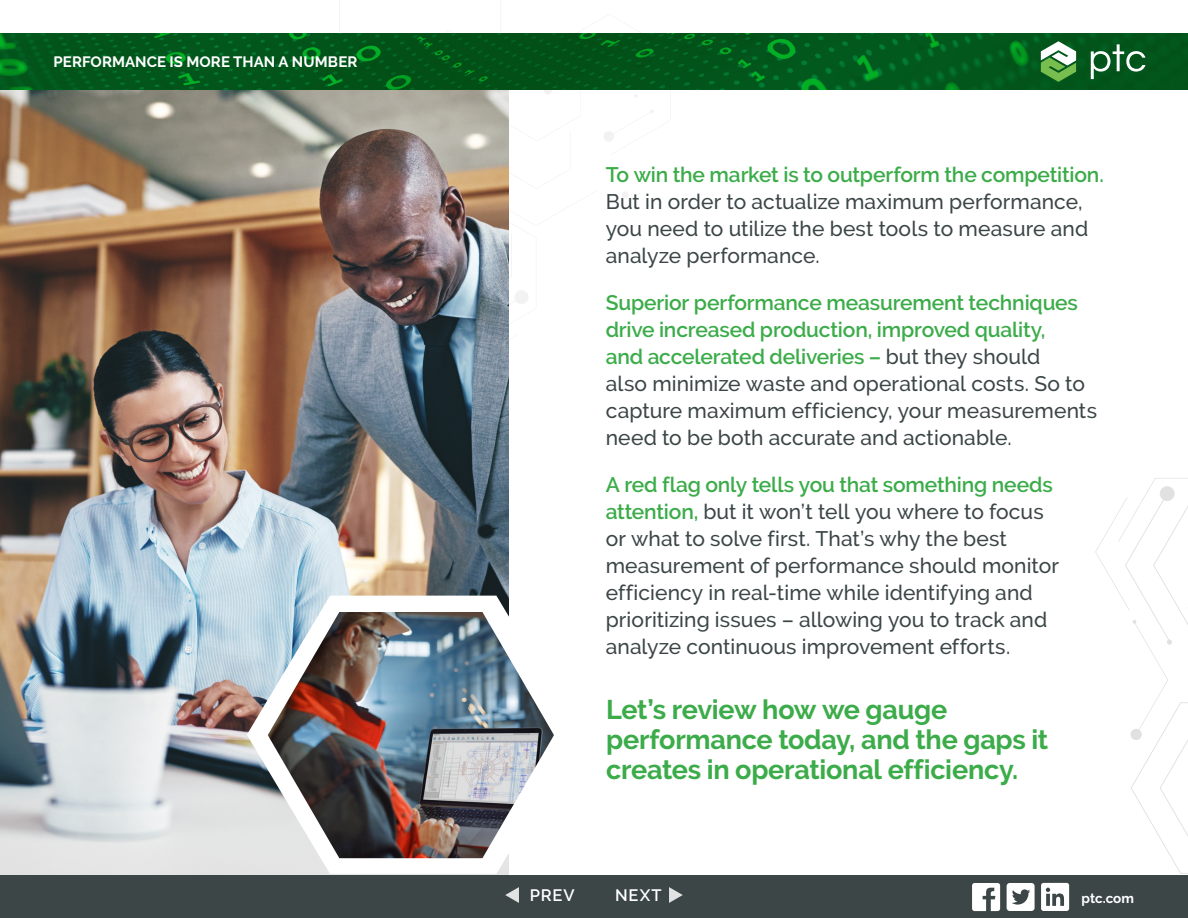
<style>
.page{position:relative;width:1188px;height:918px;background:#fff}
.page>*{position:absolute;margin:0;border:0;box-sizing:border-box;transform-origin:0 0}
._3__eBK_Text_Body{font:700 27px/30px "PTC Raleway";letter-spacing:-.01em;color:#3bac49}
._3__eBK_Text_Body-2{font:500 21px/27px "PTC Raleway";letter-spacing:.005em;color:#3c4647}
._3__eBK_Text_Body-3{font:600 16.5px "PTC Raleway";letter-spacing:.06em;color:#fff}
._2__Name_of_eBk_text{font:700 15px "PTC Raleway";letter-spacing:.01em;color:#fff}
.t1{font:700 13.5px "PTC Raleway";letter-spacing:-.005em;color:#fff}
.s1{font-weight:600;color:#3bac49}
</style>
<div class="page">
<div style="left:0;top:876px;width:1188px;height:42px;background:#3c4647"></div>
<svg style="left:1041px;top:883px;width:28px;height:28px"></svg>
<svg style="left:1007px;top:883px;width:28px;height:28px"></svg>
<svg style="left:972px;top:883px;width:28px;height:28px"></svg>
<div style="left:622px;top:191px;width:7px;height:7px;background:#f2f2f2;border-radius:50%"></div>
<svg style="left:1095px;top:478px;width:93px;height:396px"></svg>
<img style="left:0;top:90px;width:509px;height:784px">
<svg style="left:247px;top:596px;width:262px;height:278px"></svg>
<img style="left:268px;top:612px;width:286px;height:246px">
<svg style="left:505px;top:887px;width:14px;height:16px"></svg>
<svg style="left:669px;top:887px;width:14px;height:16px"></svg>
<img style="left:0;top:34px;width:1188px;height:56px">
<svg style="left:1039px;top:41px;width:37px;height:41px"></svg>
<svg style="left:1089px;top:44px;width:56px;height:35px"></svg>
<p class="_2__Name_of_eBk_text" style="left:54px;top:53px;width:305px">PERFORMANCE IS MORE THAN A NUMBER</p>
<p class="_3__eBK_Text_Body-2" style="left:606px;top:161px;width:500px"><span class="s1">To win the market is to outperform the competition.<br></span>But in order to actualize maximum performance, you need to utilize the best tools to measure and analyze performance.</p>
<p class="_3__eBK_Text_Body-2" style="left:606px;top:289px;width:493px"><span class="s1">Superior performance measurement techniques drive increased production, improved quality,<br>and accelerated deliveries –</span> but they should<br>also minimize waste and operational costs. So to capture maximum efficiency, your measurements need to be both accurate and actionable.</p>
<p class="_3__eBK_Text_Body-2" style="left:606px;top:471px;width:455px"><span class="s1">A red flag only tells you that something needs attention,</span> but it won’t tell you where to focus or what to solve first. That’s why the best measurement of performance should monitor efficiency in real-time while identifying and prioritizing issues – allowing you to track and analyze continuous improvement efforts.</p>
<p class="_3__eBK_Text_Body" style="left:606px;top:694px;width:444px">Let’s review how we gauge performance today, and the gaps it creates in operational efficiency.</p>
<p class="_3__eBK_Text_Body-3" style="left:530px;top:886px;width:46px">PREV</p>
<p class="_3__eBK_Text_Body-3" style="left:615px;top:886px;width:48px">NEXT</p>
<p class="t1" style="left:1082px;top:891px;width:54px">ptc.com</p>
</div>
